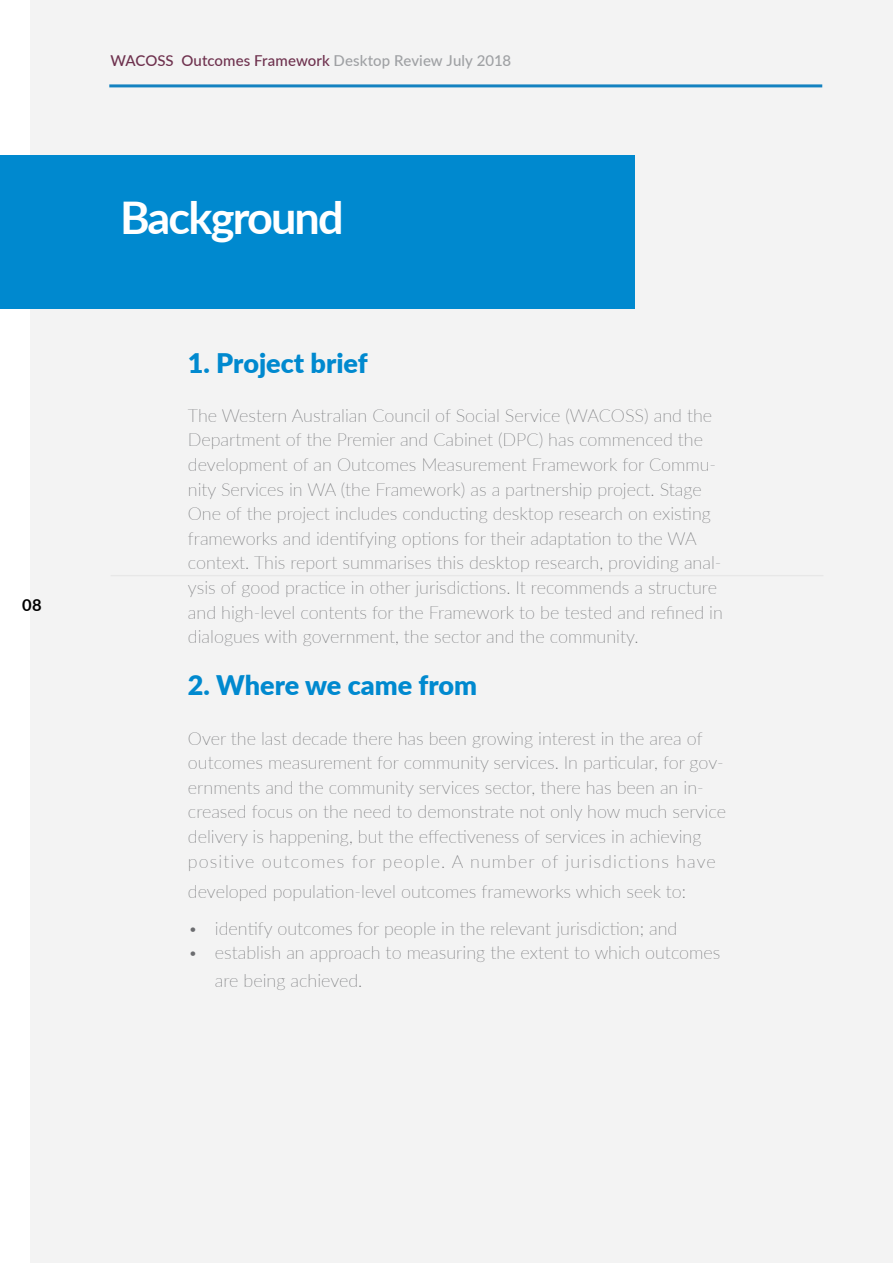
<style>
.page{position:relative;width:893px;height:1263px;background:#fff}
.page>*{position:absolute;margin:0;border:0;box-sizing:border-box;transform-origin:0 0}
.t1{font:700 45px "Lato";letter-spacing:-.04em;color:#fff}
.t2{font:900 27px "Lato";color:#0089cf}
.t3{font:100 18px/24.6px "Lato";color:#6b6c6f}
.t4{font:700 16.5px "Lato";color:#000}
.t5{font:500 15px "Lato";letter-spacing:.005em;color:#743452}
.s1{color:#a7a9ac}
</style>
<div class="page">
<div style="left:30px;top:0;width:863px;height:1263px;background:#f3f3f3"></div>
<div style="left:0;top:156px;width:634px;height:153px;background:#0089cf"></div>
<p class="t4" style="left:22px;top:593px;width:21px">08</p>
<p class="t5" style="left:111px;top:50px;width:402px">WACOSS Outcomes Framework <span class="s1">Desktop Review July 2018</span></p>
<h1 class="t1" style="left:120px;top:185px;width:225px">Background</h1>
<h2 class="t2" style="left:188px;top:342px;width:181px">1. Project brief</h2>
<p class="t3" style="left:188px;top:402px;width:536px">The Western Australian Council of Social Service (WACOSS) and the Department of the Premier and Cabinet (DPC) has commenced the development of an Outcomes Measurement Framework for Commu&shy;nity Services in WA (the Framework) as a partnership project. Stage One of the project includes conducting desktop research on existing frameworks and identifying options for their adaptation to the WA context. This report summarises this desktop research, providing anal&shy;ysis of good practice in other jurisdictions. It recommends a structure and high-level contents for the Framework to be tested and refined in dialogues with government, the sector and the community.</p>
<h2 class="t2" style="left:188px;top:665px;width:291px">2. Where we came from</h2>
<p class="t3" style="left:188px;top:725px;width:540px">Over the last decade there has been growing interest in the area of outcomes measurement for community services. In particular, for gov&shy;ernments and the community services sector, there has been an in&shy;creased focus on the need to demonstrate not only how much service delivery is happening, but the effectiveness of services in achieving positive outcomes for people. A number of jurisdictions have</p>
<p class="t3" style="left:188px;top:879px;width:500px">developed population-level outcomes frameworks which seek to:</p>
<p class="t3" style="left:188px;top:915px;width:491px">• identify outcomes for people in the relevant jurisdiction; and</p>
<p class="t3" style="left:215px;top:939px;width:507px;line-height:27.6px;text-indent:-27px">• establish an approach to measuring the extent to which outcomes are being achieved.</p>
</div>
